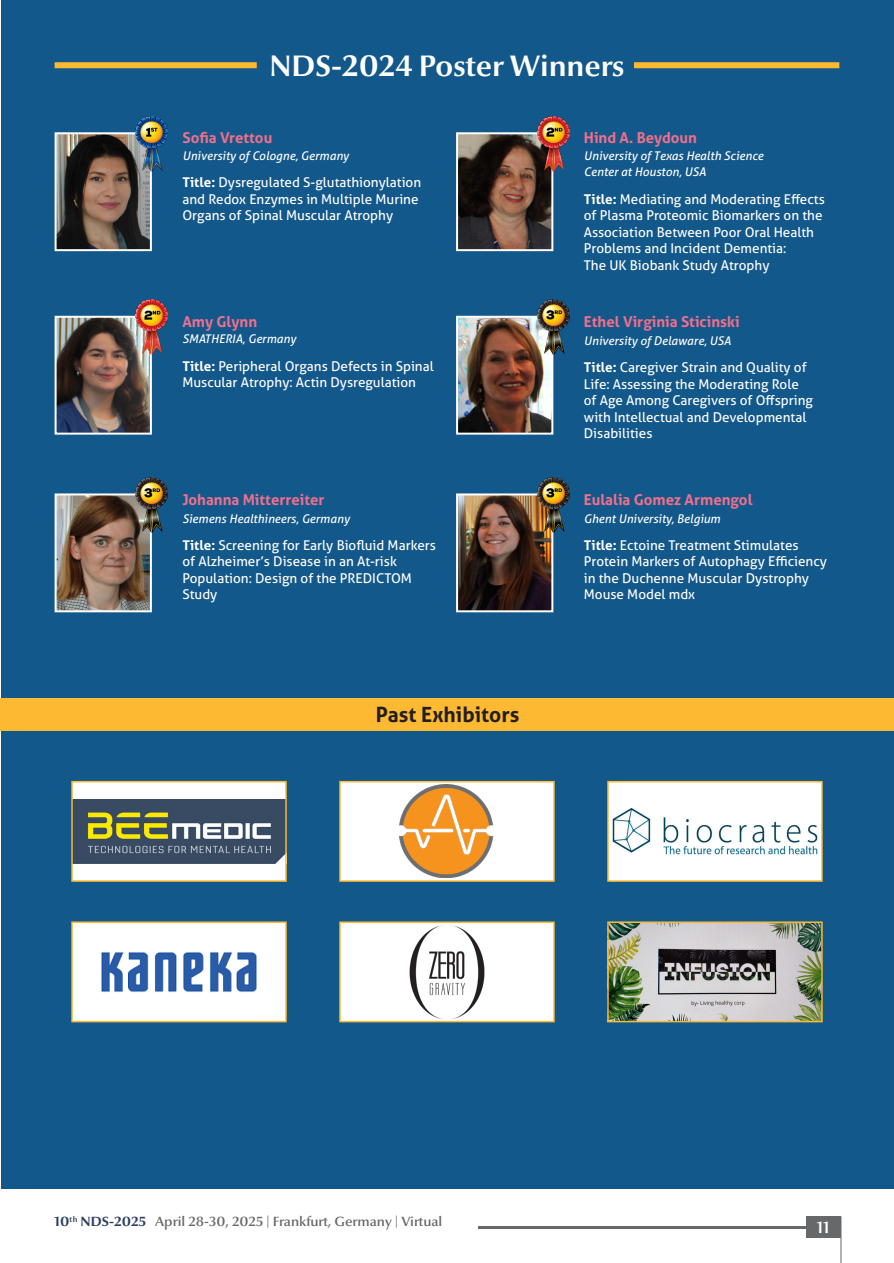
<style>
.page{position:relative;width:894px;height:1263px;background:#fff}
.page>*{position:absolute;margin:0;border:0;box-sizing:border-box;transform-origin:0 0}
.t1{font:700 30px "Optima Nova LT Pro";color:#fff}
.t2{font:700 21px "Aller";color:#231f20}
.t3{font:700 16.5px "Optima Nova LT Pro";color:#fff;scale:.9 1}
.t4{font:700 15px "Aller";color:#f16f8c}
.t5{font:13.5px/16.5px "Aller";color:#fff}
.t6{font:600 13.5px "Optima Nova LT Pro";color:#57585a}
.t7{font:italic 12px/16.5px "Aller";color:#fff}
.s1{font-weight:700}
.s2{font-weight:700;color:#182952}
</style>
<div class="page">
<div style="left:2px;top:0;width:891px;height:1188px;background:#13588a"></div>
<div style="left:633px;top:62px;width:206px;height:6px;background:#fdb931"></div>
<div style="left:55px;top:62px;width:201px;height:6px;background:#fdb931"></div>
<img style="left:58px;top:135px;width:91px;height:113px">
<div style="left:55px;top:132px;width:97px;height:119px;border:2px solid #fff"></div>
<img style="left:136px;top:116px;width:32px;height:55px">
<img style="left:459px;top:135px;width:91px;height:113px">
<div style="left:456px;top:132px;width:97px;height:119px;border:2px solid #fff"></div>
<img style="left:537px;top:116px;width:32px;height:55px">
<img style="left:58px;top:319px;width:91px;height:112px">
<div style="left:55px;top:316px;width:97px;height:118px;border:2px solid #fff"></div>
<img style="left:136px;top:300px;width:32px;height:54px">
<img style="left:459px;top:319px;width:91px;height:112px">
<div style="left:456px;top:316px;width:97px;height:118px;border:2px solid #fff"></div>
<img style="left:537px;top:300px;width:32px;height:54px">
<img style="left:58px;top:496px;width:91px;height:113px">
<div style="left:55px;top:493px;width:97px;height:119px;border:2px solid #fff"></div>
<img style="left:136px;top:477px;width:32px;height:55px">
<img style="left:459px;top:496px;width:91px;height:113px">
<div style="left:456px;top:493px;width:97px;height:119px;border:2px solid #fff"></div>
<img style="left:537px;top:477px;width:32px;height:55px">
<div style="left:0;top:698px;width:893px;height:32px;background:#fdb931"></div>
<div style="left:72px;top:781px;width:214px;height:100px;background:#fff"></div>
<img style="left:74px;top:799px;width:210px;height:64px">
<div style="left:71px;top:781px;width:216px;height:100px;border:2px solid #fdb92e"></div>
<div style="left:72px;top:922px;width:214px;height:99px;background:#fff"></div>
<img style="left:101px;top:952px;width:156px;height:40px">
<div style="left:71px;top:921px;width:216px;height:101px;border:2px solid #fdb931"></div>
<div style="left:340px;top:781px;width:213px;height:100px;background:#fff"></div>
<img style="left:399px;top:785px;width:95px;height:92px">
<div style="left:339px;top:781px;width:215px;height:100px;border:2px solid #fdb931"></div>
<div style="left:340px;top:922px;width:213px;height:99px;background:#fff"></div>
<img style="left:409px;top:925px;width:76px;height:94px">
<div style="left:339px;top:921px;width:215px;height:101px;border:2px solid #fdb931"></div>
<div style="left:607px;top:781px;width:214px;height:100px;background:#fff"></div>
<img style="left:612px;top:808px;width:205px;height:46px">
<div style="left:607px;top:781px;width:215px;height:100px;border:2px solid #fdb931"></div>
<img style="left:610px;top:924px;width:209px;height:95px">
<div style="left:607px;top:921px;width:215px;height:101px;border:2px solid #fdb931"></div>
<p class="t1" style="left:269px;top:47px;width:356px">NDS-2024 Poster Winners</p>
<p class="t4" style="left:182px;top:129px;width:91px">Sofia Vrettou</p>
<p class="t7" style="left:182px;top:147px;width:168px">University of Cologne, Germany</p>
<p class="t5" style="left:182px;top:174px;width:240px"><span class="s1">Title:</span> Dysregulated S-glutathionylation and Redox Enzymes in Multiple Murine<br>Organs of Spinal Muscular Atrophy</p>
<p class="t4" style="left:182px;top:312px;width:76px">Amy Glynn</p>
<p class="t7" style="left:182px;top:331px;width:115px">SMATHERIA, Germany</p>
<p class="t5" style="left:182px;top:357px;width:253px"><span class="s1">Title:</span> Peripheral Organs Defects in Spinal<br>Muscular Atrophy: Actin Dysregulation</p>
<p class="t4" style="left:182px;top:490px;width:144px">Johanna Mitterreiter</p>
<p class="t7" style="left:182px;top:510px;width:169px">Siemens Healthineers, Germany</p>
<p class="t5" style="left:182px;top:537px;width:255px"><span class="s1">Title:</span> Screening for Early Biofluid Markers of Alzheimer’s Disease in an At-risk<br>Population: Design of the PREDICTOM<br>Study</p>
<p class="t2" style="left:375px;top:701px;width:145px">Past Exhibitors</p>
<p class="t4" style="left:583px;top:129px;width:114px">Hind A. Beydoun</p>
<p class="t7" style="left:583px;top:147px;width:181px">University of Texas Health Science<br>Center at Houston, USA</p>
<p class="t5" style="left:583px;top:191px;width:242px"><span class="s1">Title:</span> Mediating and Moderating Effects of Plasma Proteomic Biomarkers on the Association Between Poor Oral Health Problems and Incident Dementia:<br>The UK Biobank Study Atrophy</p>
<p class="t4" style="left:583px;top:312px;width:157px">Ethel Virginia Sticinski</p>
<p class="t7" style="left:583px;top:332px;width:149px">University of Delaware, USA</p>
<p class="t5" style="left:583px;top:359px;width:230px"><span class="s1">Title:</span> Caregiver Strain and Quality of<br>Life: Assessing the Moderating Role of Age Among Caregivers of Offspring with Intellectual and Developmental<br>Disabilities</p>
<p class="t4" style="left:583px;top:490px;width:170px">Eulalia Gomez Armengol</p>
<p class="t7" style="left:583px;top:510px;width:138px">Ghent University, Belgium</p>
<p class="t5" style="left:583px;top:537px;width:244px"><span class="s1">Title:</span> Ectoine Treatment Stimulates<br>Protein Markers of Autophagy Efficiency in the Duchenne Muscular Dystrophy<br>Mouse Model mdx</p>
<p class="t6" style="left:55px;top:1213px;width:389px"><span class="s2">10</span><sup>th</sup> <span class="s2">NDS-2025</span> April 28-30, 2025 | Frankfurt, Germany | Virtual</p>
<p class="t3" style="left:817px;top:1217px;width:15px">11</p>
</div>
